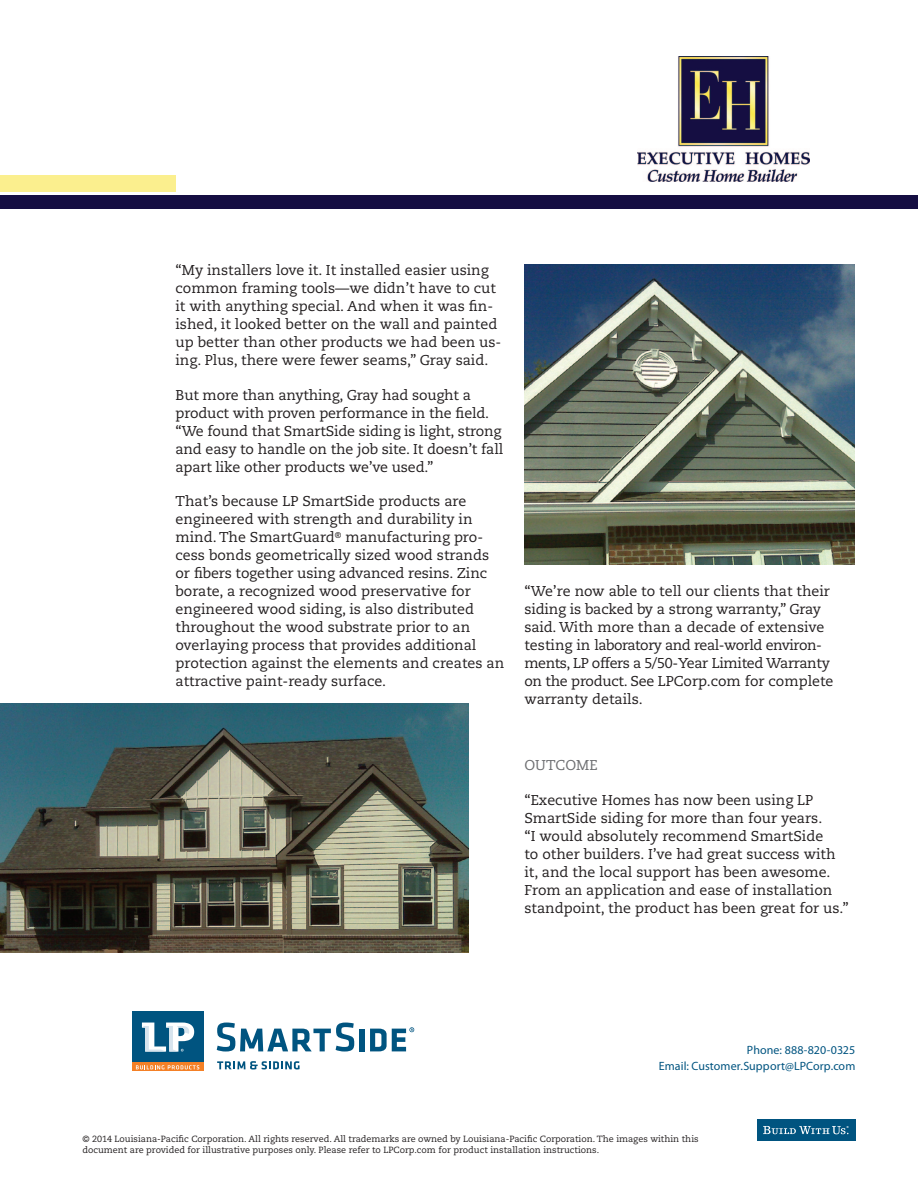
<style>
.page{position:relative;width:918px;height:1188px;background:#fff}
.page>*{position:absolute;margin:0;border:0;box-sizing:border-box;transform-origin:0 0}
.t1{font:14.25px/18px "Caecilia LT Std";color:#231f20}
.t2{font:14.25px "Caecilia LT Std";color:#6c6d70}
.t3{font:12px/16.5px "Myriad Pro";letter-spacing:.01em;color:#005480;text-align:right}
.t4{font:9px/10.8px "Caecilia LT Std";color:#231f20}
</style>
<div class="page">
<div style="left:757px;top:1119px;width:98px;height:22px;background:#005480"></div>
<svg style="left:763px;top:1126px;width:86px;height:8px"></svg>
<div style="left:0;top:195px;width:918px;height:14px;background:#150e42"></div>
<div style="left:0;top:175px;width:176px;height:17px;background:#fbef8e"></div>
<svg style="left:132px;top:1061px;width:71px;height:10px"></svg>
<svg style="left:136px;top:1065px;width:63px;height:4px"></svg>
<div style="left:132px;top:1011px;width:71px;height:50px;background:#005480"></div>
<svg style="left:142px;top:1023px;width:52px;height:29px"></svg>
<svg style="left:217px;top:1023px;width:137px;height:29px"></svg>
<div style="left:359px;top:1029px;width:5px;height:22px;background:#005480"></div>
<svg style="left:370px;top:1027px;width:44px;height:24px"></svg>
<svg style="left:217px;top:1061px;width:83px;height:9px"></svg>
<img style="left:637px;top:56px;width:172px;height:126px">
<img style="left:524px;top:264px;width:330px;height:301px">
<img style="left:0;top:704px;width:468px;height:248px">
<p class="t1" style="left:176px;top:262px;width:327px">“My installers love it. It installed easier using common framing tools—we didn’t have to cut it with anything special. And when it was fin&shy;ished, it looked better on the wall and painted up better than other products we had been us&shy;ing. Plus, there were fewer seams,” Gray said.</p>
<p class="t1" style="left:176px;top:386px;width:329px">But more than anything, Gray had sought a product with proven performance in the field. “We found that SmartSide siding is light, strong and easy to handle on the job site. It doesn’t fall apart like other products we’ve used.”</p>
<p class="t1" style="left:176px;top:493px;width:330px">That’s because LP SmartSide products are engineered with strength and durability in mind. The SmartGuard<sup>®</sup> manufacturing pro&shy;cess bonds geometrically sized wood strands or fibers together using advanced resins. Zinc borate, a recognized wood preservative for engineered wood siding, is also distributed throughout the wood substrate prior to an overlaying process that provides additional protection against the elements and creates an attractive paint-ready surface.</p>
<p class="t1" style="left:524px;top:582px;width:311px">“We’re now able to tell our clients that their siding is backed by a strong warranty,” Gray said. With more than a decade of extensive testing in laboratory and real-world environ&shy;ments, LP offers a 5/50-Year Limited Warranty on the product. See LPCorp.com for complete warranty details.</p>
<p class="t2" style="left:524px;top:757px;width:75px">OUTCOME</p>
<p class="t1" style="left:524px;top:791px;width:326px">“Executive Homes has now been using LP SmartSide siding for more than four years.<br>“I would absolutely recommend SmartSide<br>to other builders. I’ve had great success with it, and the local support has been awesome.<br>From an application and ease of installation standpoint, the product has been great for us.”</p>
<p class="t3" style="left:659px;top:1041px;width:198px">Phone: 888-820-0325<br>Email: Customer.Support@LPCorp.com</p>
<p class="t4" style="left:82px;top:1134px;width:618px">© 2014 Louisiana-Pacific Corporation. All rights reserved. All trademarks are owned by Louisiana-Pacific Corporation. The images within this document are provided for illustrative purposes only. Please refer to LPCorp.com for product installation instructions.</p>
</div>
